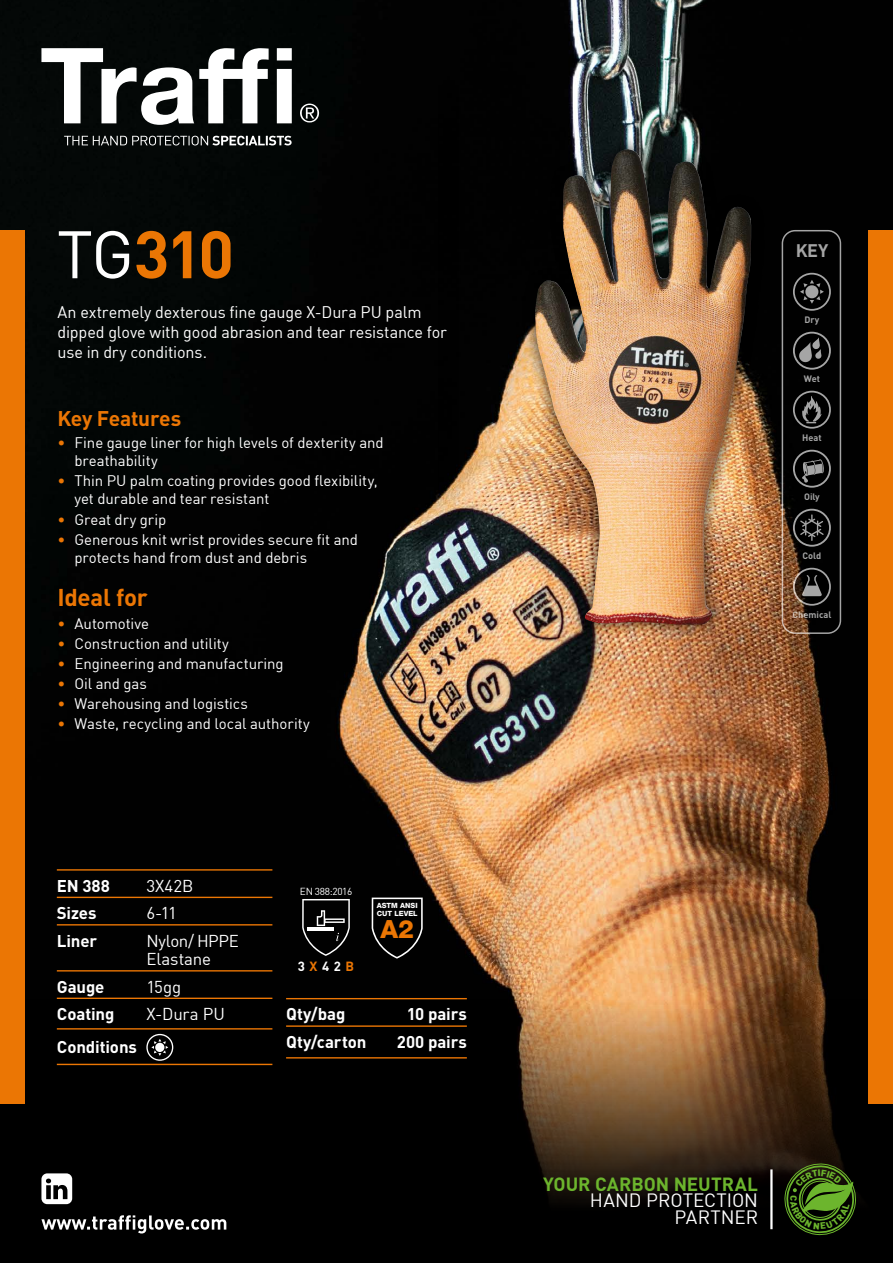
<style>
.page{position:relative;width:893px;height:1263px;background:#fff}
.page>*{position:absolute;margin:0;border:0;box-sizing:border-box;transform-origin:0 0}
.t1{font:700 66px "DIN";color:#eb7604}
.t2{font:800 25.2px "Helvetica Neue LT Std";color:#eb7604}
.t3{font:700 24px "DIN";letter-spacing:-.01em;color:#eb7604}
.t4{font:700 21px "DIN";letter-spacing:-.015em;color:#eb7604}
.t5{font:18.9px/16.6px "DIN";color:#fff;text-align:right}
.t6{font:700 18.9px "DIN";color:#6cb52d}
.t7{font:700 18px "DIN";color:#fff}
.t8{font:700 16.8px "DIN";letter-spacing:-.005em;color:#fff}
.t9{font:16.8px/18.6px "DIN";letter-spacing:-.01em;color:#fff}
.t10{font:16.5px/19.8px "DIN";letter-spacing:-.01em;color:#fff}
.t11{font:15px/18px "DIN";letter-spacing:-.005em;color:#fff}
.t12{font:700 13.2px "DIN";color:#fff}
.t13{font:10.05px "DIN";letter-spacing:-.03em;color:#fff}
.t14{font:700 9.15px "DIN";color:#fff}
.t15{font:800 7.2px/8.6px "Helvetica Neue LT Std";color:#fff}
.s1{font-weight:400;color:#fff}
.s2{color:#eb7604}
</style>
<div class="page">
<img style="left:0;top:0;width:893px;height:999px">
<svg style="left:0;top:999px;width:893px;height:264px;background:#1d140b"></svg>
<svg style="left:41px;top:1215px;width:185px;height:18px"></svg>
<svg style="left:41px;top:1173px;width:31px;height:31px"></svg>
<svg style="left:41px;top:48px;width:251px;height:77px"></svg>
<svg style="left:300px;top:104px;width:19px;height:18px"></svg>
<svg style="left:64px;top:136px;width:228px;height:9px;background:#585a5a"></svg>
<hr style="left:770px;top:1169px;width:3px;height:60px;background:#fff">
<div style="left:868px;top:230px;width:25px;height:874px;background:#eb7604"></div>
<div style="left:0;top:230px;width:24px;height:874px;background:#eb7604"></div>
<div style="left:436px;top:73px;width:381px;height:636px;background:#000;opacity:.75"></div>
<img style="left:534px;top:153px;width:218px;height:472px">
<svg style="left:794px;top:274px;width:36px;height:36px"></svg>
<div style="left:793px;top:273px;width:38px;height:38px;border:2px solid #fff;border-radius:50%"></div>
<svg style="left:800px;top:280px;width:24px;height:24px"></svg>
<svg style="left:794px;top:392px;width:36px;height:36px"></svg>
<div style="left:793px;top:391px;width:38px;height:38px;border:2px solid #fff;border-radius:50%"></div>
<svg style="left:802px;top:396px;width:20px;height:27px"></svg>
<div style="left:793px;top:509px;width:38px;height:38px;border:2px solid #fff;border-radius:50%"></div>
<svg style="left:795px;top:511px;width:34px;height:34px"></svg>
<svg style="left:794px;top:569px;width:36px;height:36px"></svg>
<div style="left:793px;top:568px;width:38px;height:38px;border:2px solid #fff;border-radius:50%"></div>
<svg style="left:802px;top:575px;width:20px;height:21px"></svg>
<div style="left:793px;top:332px;width:38px;height:38px;border:2px solid #fff;border-radius:50%"></div>
<svg style="left:795px;top:334px;width:34px;height:34px"></svg>
<div style="left:793px;top:450px;width:38px;height:38px;border:2px solid #fff;border-radius:50%"></div>
<svg style="left:795px;top:452px;width:34px;height:34px"></svg>
<div style="left:782px;top:230px;width:59px;height:404px;border:2px solid #fff;border-radius:13px"></div>
<hr style="left:57px;top:869px;width:215px;height:1px;background:#eb7604">
<hr style="left:57px;top:897px;width:215px;height:1px;background:#eb7604">
<hr style="left:57px;top:924px;width:215px;height:1px;background:#eb7604">
<hr style="left:57px;top:970px;width:215px;height:1px;background:#eb7604">
<hr style="left:57px;top:997px;width:215px;height:2px;background:#eb7604">
<hr style="left:57px;top:1028px;width:215px;height:1px;background:#eb7604">
<hr style="left:57px;top:1064px;width:215px;height:1px;background:#eb7604">
<div style="left:146px;top:1034px;width:27px;height:27px;border:1px solid #fff;border-radius:50%"></div>
<svg style="left:151px;top:1039px;width:17px;height:17px"></svg>
<svg style="left:302px;top:899px;width:48px;height:57px;background:#2e2e2e"></svg>
<hr style="left:286px;top:998px;width:181px;height:1px;background:#eb7604">
<hr style="left:286px;top:1025px;width:181px;height:2px;background:#eb7604">
<hr style="left:286px;top:1057px;width:181px;height:1px;background:#eb7604">
<svg style="left:372px;top:897px;width:51px;height:61px;background:#181818"></svg>
<svg style="left:782px;top:1161px;width:76px;height:76px;background:#263b0f"></svg>
<h1 class="t1" style="left:57px;top:211px;width:179px"><span class="s1">TG</span>310</h1>
<p class="t10" style="left:57px;top:302px;width:391px">An extremely dexterous fine gauge X-Dura PU palm dipped glove with good abrasion and tear resistance for use in dry conditions.</p>
<h3 class="t4" style="left:57px;top:405px;width:125px">Key Features</h3>
<p class="t11" style="left:74px;top:434px;width:311px;text-indent:-17px"><span class="s2">•</span> Fine gauge liner for high levels of dexterity and breathability</p>
<p class="t11" style="left:74px;top:472px;width:305px;text-indent:-17px"><span class="s2">•</span> Thin PU palm coating provides good flexibility, yet durable and tear resistant</p>
<p class="t11" style="left:57px;top:510px;width:110px"><span class="s2">•</span> Great dry grip</p>
<p class="t11" style="left:74px;top:530px;width:285px;text-indent:-17px"><span class="s2">•</span> Generous knit wrist provides secure fit and protects hand from dust and debris</p>
<h3 class="t3" style="left:57px;top:582px;width:92px">Ideal for</h3>
<p class="t11" style="left:57px;top:614px;width:93px"><span class="s2">•</span> Automotive</p>
<p class="t11" style="left:57px;top:634px;width:173px"><span class="s2">•</span> Construction and utility</p>
<p class="t11" style="left:57px;top:654px;width:228px"><span class="s2">•</span> Engineering and manufacturing</p>
<p class="t11" style="left:57px;top:674px;width:91px"><span class="s2">•</span> Oil and gas</p>
<p class="t11" style="left:57px;top:694px;width:192px"><span class="s2">•</span> Warehousing and logistics</p>
<p class="t11" style="left:57px;top:714px;width:254px"><span class="s2">•</span> Waste, recycling and local authority</p>
<p class="t8" style="left:57px;top:874px;width:55px">EN 388</p>
<p class="t9" style="left:146px;top:876px;width:48px">3X42B</p>
<p class="t8" style="left:57px;top:902px;width:41px">Sizes</p>
<p class="t9" style="left:146px;top:903px;width:32px">6-11</p>
<p class="t8" style="left:57px;top:929px;width:42px">Liner</p>
<p class="t9" style="left:146px;top:931px;width:94px">Nylon/ HPPE<br>Elastane</p>
<p class="t8" style="left:57px;top:975px;width:49px">Gauge</p>
<p class="t9" style="left:146px;top:977px;width:36px">15gg</p>
<p class="t8" style="left:57px;top:1003px;width:59px">Coating</p>
<p class="t9" style="left:146px;top:1004px;width:80px">X-Dura PU</p>
<p class="t8" style="left:57px;top:1036px;width:82px">Conditions</p>
<p class="t13" style="left:300px;top:885px;width:54px">EN 388:2016</p>
<p class="t12" style="left:298px;top:957px;width:58px">3 <span class="s2">X</span> 4 2 <span class="s2">B</span></p>
<p class="t15" style="left:377px;top:901px;width:42px">ASTM ANSI<br>CUT LEVEL</p>
<h2 class="t2" style="left:380px;top:914px;width:35px">A2</h2>
<p class="t8" style="left:286px;top:1003px;width:61px">Qty/bag</p>
<p class="t8" style="left:407px;top:1003px;width:62px">10 pairs</p>
<p class="t8" style="left:286px;top:1031px;width:82px">Qty/carton</p>
<p class="t8" style="left:397px;top:1031px;width:71px">200 pairs</p>
<p class="t7" style="left:795px;top:239px;width:35px">KEY</p>
<p class="t14" style="left:804px;top:314px;width:16px">Dry</p>
<p class="t14" style="left:804px;top:373px;width:18px">Wet</p>
<p class="t14" style="left:802px;top:432px;width:21px">Heat</p>
<p class="t14" style="left:804px;top:491px;width:17px">Oily</p>
<p class="t14" style="left:802px;top:550px;width:20px">Cold</p>
<p class="t14" style="left:792px;top:609px;width:40px">Chemical</p>
<p class="t6" style="left:543px;top:1171px;width:216px">YOUR CARBON NEUTRAL</p>
<p class="t5" style="left:590px;top:1192px;width:170px">HAND PROTECTION<br>PARTNER</p>
</div>
